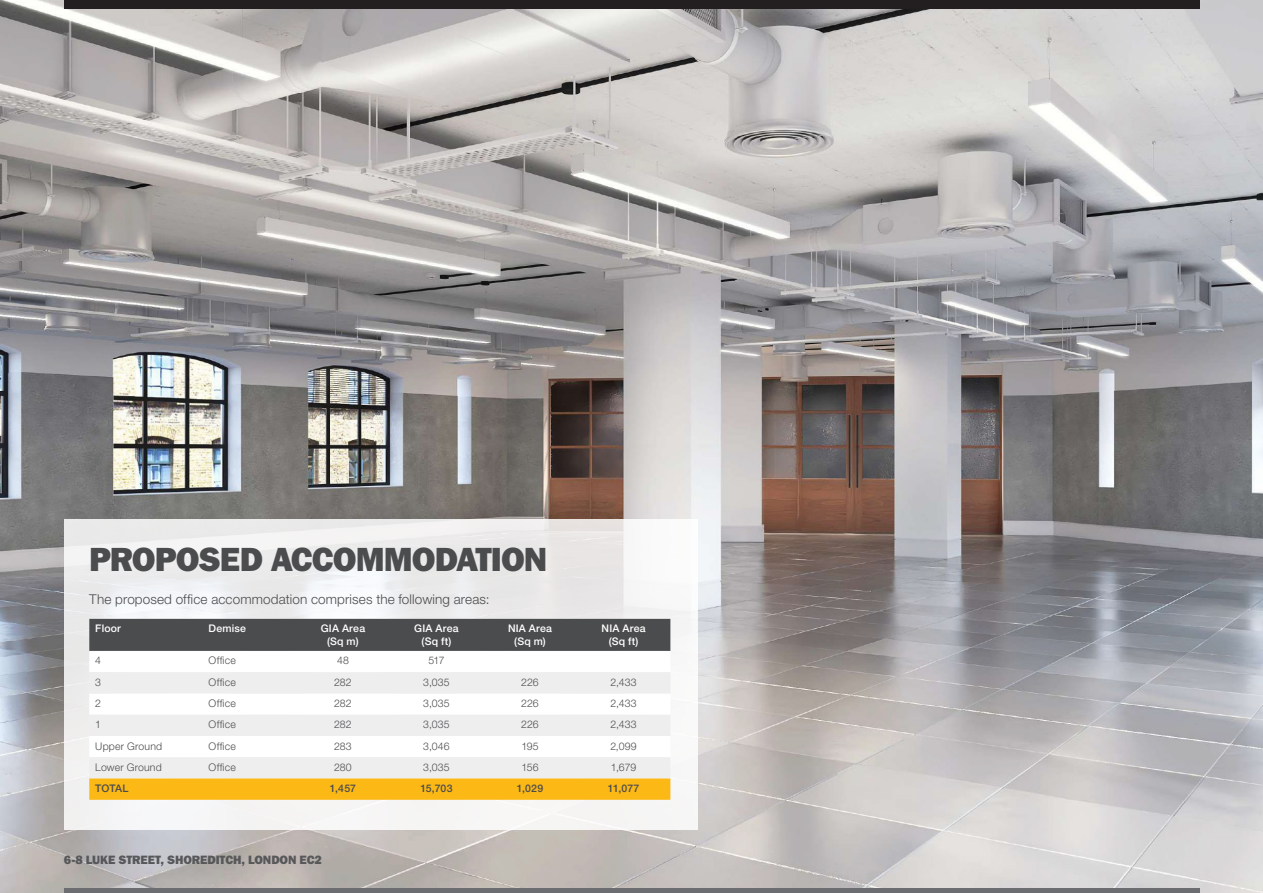
<style>
.page{position:relative;width:1263px;height:893px;background:#fff}
.page>*{position:absolute;margin:0;border:0;box-sizing:border-box;transform-origin:0 0}
.t1{font:800 33.3px "Franklin Gothic IT Cby BT";letter-spacing:-.03em;color:#4b4c4d}
.t2{font:300 13.5px "Helvetica Neue LT Std";letter-spacing:.01em;color:#4b4c4d}
.t3{font:800 12px "Franklin Gothic IT Cby BT";letter-spacing:-.01em;color:#57585a}
.t4{font:300 10.5px "Helvetica Neue LT Std";letter-spacing:.02em;color:#4b4c4d}
.t5{font:500 10.5px/12.6px "Helvetica Neue LT Std";letter-spacing:.025em;color:#fff;text-align:center}
.t6{font:500 10.5px "Helvetica Neue LT Std";letter-spacing:.005em;color:#4b4c4d}
</style>
<div class="page">
<img style="left:0;top:0;width:1263px;height:893px">
<div style="left:64px;top:0;width:1135px;height:9px;background:#231f20"></div>
<hr style="left:64px;top:889px;width:1135px;height:4px;background:#6c6d70">
<div style="left:64px;top:519px;width:633px;height:310px;background:linear-gradient(to right,#eff0f1,#f1efef)"></div>
<div style="left:89px;top:619px;width:581px;height:32px;background:#4b4c4d"></div>
<svg style="left:89px;top:651px;width:581px;height:21px"></svg>
<svg style="left:89px;top:672px;width:581px;height:106px;fill:#eeeeef"></svg>
<svg style="left:89px;top:778px;width:581px;height:22px;background:#fbb91b"></svg>
<h1 class="t1" style="left:89px;top:538px;width:460px">PROPOSED ACCOMMODATION</h1>
<p class="t2" style="left:89px;top:591px;width:402px">The proposed office accommodation comprises the following areas:</p>
<p class="t5" style="left:95px;top:622px;width:27px">Floor</p>
<p class="t5" style="left:209px;top:622px;width:39px">Demise</p>
<p class="t5" style="left:321px;top:622px;width:46px">GIA Area (Sq m)</p>
<p class="t5" style="left:414px;top:622px;width:46px">GIA Area (Sq ft)</p>
<p class="t5" style="left:508px;top:622px;width:46px">NIA Area (Sq m)</p>
<p class="t5" style="left:601px;top:622px;width:46px">NIA Area (Sq ft)</p>
<p class="t4" style="left:95px;top:654px;width:7px">4</p>
<p class="t4" style="left:209px;top:654px;width:29px">Office</p>
<p class="t4" style="left:337px;top:654px;width:13px">48</p>
<p class="t4" style="left:428px;top:654px;width:18px">517</p>
<p class="t4" style="left:95px;top:675px;width:7px">3</p>
<p class="t4" style="left:209px;top:675px;width:29px">Office</p>
<p class="t4" style="left:334px;top:675px;width:19px">282</p>
<p class="t4" style="left:423px;top:675px;width:28px">3,035</p>
<p class="t4" style="left:521px;top:675px;width:19px">226</p>
<p class="t4" style="left:610px;top:675px;width:28px">2,433</p>
<p class="t4" style="left:95px;top:697px;width:7px">2</p>
<p class="t4" style="left:209px;top:697px;width:29px">Office</p>
<p class="t4" style="left:334px;top:697px;width:19px">282</p>
<p class="t4" style="left:423px;top:697px;width:28px">3,035</p>
<p class="t4" style="left:521px;top:697px;width:19px">226</p>
<p class="t4" style="left:610px;top:697px;width:28px">2,433</p>
<p class="t4" style="left:95px;top:718px;width:7px">1</p>
<p class="t4" style="left:209px;top:718px;width:29px">Office</p>
<p class="t4" style="left:334px;top:718px;width:19px">282</p>
<p class="t4" style="left:423px;top:718px;width:28px">3,035</p>
<p class="t4" style="left:521px;top:718px;width:19px">226</p>
<p class="t4" style="left:610px;top:718px;width:28px">2,433</p>
<p class="t4" style="left:95px;top:739px;width:68px">Upper Ground</p>
<p class="t4" style="left:209px;top:739px;width:29px">Office</p>
<p class="t4" style="left:334px;top:739px;width:19px">283</p>
<p class="t4" style="left:423px;top:739px;width:28px">3,046</p>
<p class="t4" style="left:521px;top:739px;width:19px">195</p>
<p class="t4" style="left:610px;top:739px;width:28px">2,099</p>
<p class="t4" style="left:95px;top:761px;width:68px">Lower Ground</p>
<p class="t4" style="left:209px;top:761px;width:29px">Office</p>
<p class="t4" style="left:334px;top:761px;width:19px">280</p>
<p class="t4" style="left:423px;top:761px;width:28px">3,035</p>
<p class="t4" style="left:521px;top:761px;width:19px">156</p>
<p class="t4" style="left:611px;top:761px;width:27px">1,679</p>
<p class="t6" style="left:95px;top:782px;width:35px">TOTAL</p>
<p class="t6" style="left:330px;top:782px;width:28px">1,457</p>
<p class="t6" style="left:420px;top:782px;width:34px">15,703</p>
<p class="t6" style="left:517px;top:782px;width:28px">1,029</p>
<p class="t6" style="left:608px;top:782px;width:33px">11,077</p>
<p class="t3" style="left:64px;top:852px;width:260px">6-8 LUKE STREET, SHOREDITCH, LONDON EC2</p>
</div>
